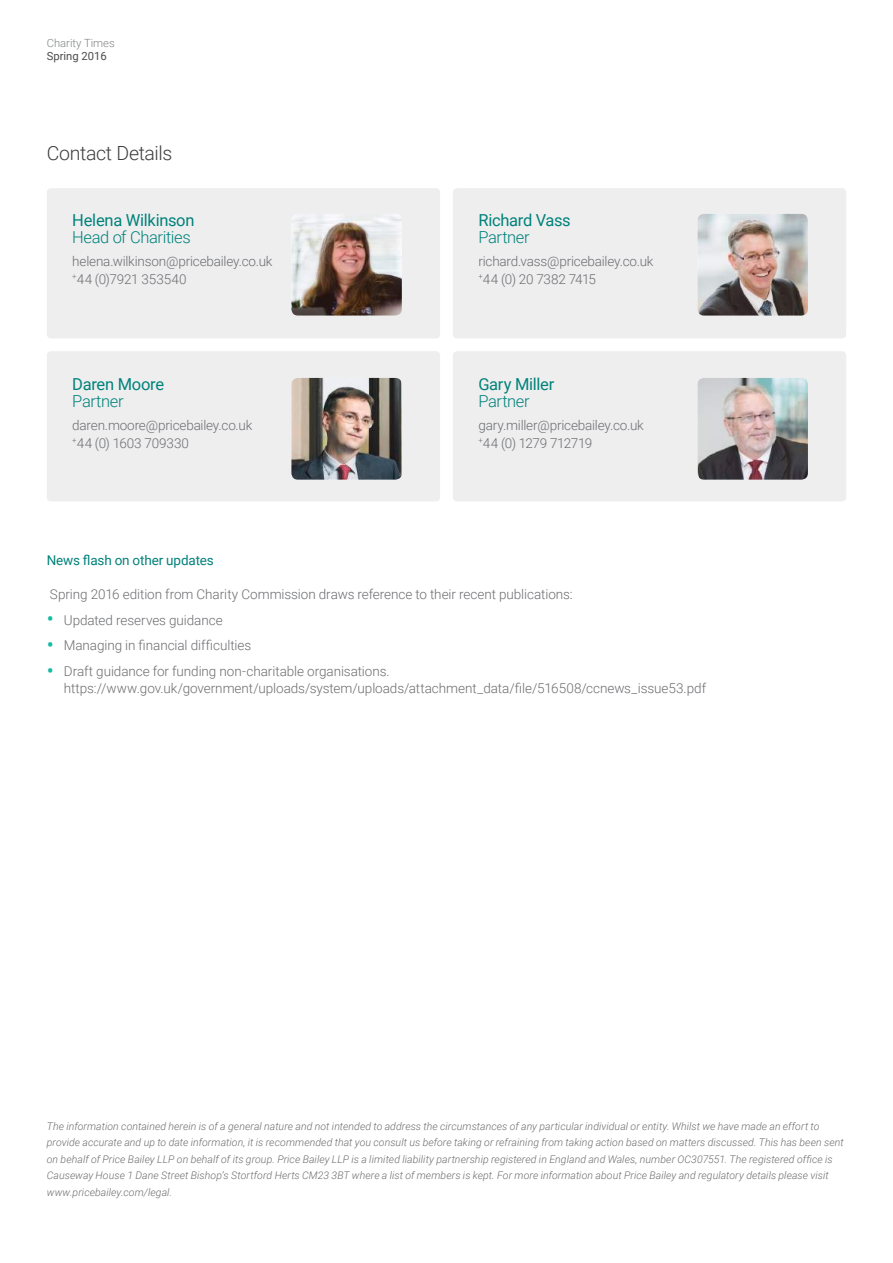
<style>
.page{position:relative;width:893px;height:1263px;background:#fff}
.page>*{position:absolute;margin:0;border:0;box-sizing:border-box;transform-origin:0 0}
.t1{font:300 19.5px "Roboto";letter-spacing:-.02em;color:#3e3e3f}
.t2{font:16.5px "Roboto";letter-spacing:-.02em;color:#00827a}
.t3{font:300 16.5px "Roboto";letter-spacing:-.02em;color:#00827a}
.t4{font:300 13.5px/17.2px "Roboto";letter-spacing:-.01em;color:#6c6d70}
.t5{font:13.5px "Roboto";letter-spacing:-.01em;color:#00827a}
.t6{font:300 11.25px "Roboto";color:#808285}
.t7{font:11.25px "Roboto";color:#4b4c4d}
.t8{font:italic 300 10.5px/16.5px "Roboto";letter-spacing:.005em;color:#6c6d70}
.s1{font-weight:400;font-size:21px;color:#17baa4}
</style>
<div class="page">
<div style="left:47px;top:351px;width:393px;height:150px;background:#eeeeef;border-radius:4px"></div>
<img style="left:291px;top:378px;width:111px;height:102px">
<div style="left:47px;top:188px;width:393px;height:150px;background:#eeeeef;border-radius:4px"></div>
<img style="left:291px;top:214px;width:111px;height:102px">
<div style="left:453px;top:188px;width:393px;height:150px;background:#eeeeef;border-radius:4px"></div>
<img style="left:697px;top:214px;width:111px;height:102px">
<div style="left:453px;top:351px;width:393px;height:150px;background:#eeeeef;border-radius:4px"></div>
<img style="left:697px;top:378px;width:111px;height:102px">
<p class="t6" style="left:47px;top:35px;width:69px">Charity Times</p>
<p class="t7" style="left:47px;top:48px;width:62px">Spring 2016</p>
<h1 class="t1" style="left:47px;top:139px;width:127px">Contact Details</h1>
<h2 class="t2" style="left:72px;top:209px;width:124px">Helena Wilkinson</h2>
<h2 class="t3" style="left:72px;top:225px;width:120px">Head of Charities</h2>
<p class="t4" style="left:72px;top:252px;width:202px">helena.wilkinson@pricebailey.co.uk <sup>+</sup>44 (0)7921 353540</p>
<h2 class="t2" style="left:72px;top:373px;width:93px">Daren Moore</h2>
<h2 class="t3" style="left:72px;top:389px;width:53px">Partner</h2>
<p class="t4" style="left:72px;top:416px;width:182px">daren.moore@pricebailey.co.uk <sup>+</sup>44 (0) 1603 709330</p>
<h2 class="t2" style="left:478px;top:209px;width:94px">Richard Vass</h2>
<h2 class="t3" style="left:478px;top:225px;width:53px">Partner</h2>
<p class="t4" style="left:478px;top:252px;width:177px">richard.vass@pricebailey.co.uk <sup>+</sup>44 (0) 20 7382 7415</p>
<h2 class="t2" style="left:478px;top:373px;width:77px">Gary Miller</h2>
<h2 class="t3" style="left:478px;top:389px;width:53px">Partner</h2>
<p class="t4" style="left:478px;top:416px;width:167px">gary.miller@pricebailey.co.uk <sup>+</sup>44 (0) 1279 712719</p>
<p class="t5" style="left:47px;top:551px;width:169px">News flash on other updates</p>
<p class="t4" style="left:50px;top:585px;width:524px">Spring 2016 edition from Charity Commission draws reference to their recent publications:</p>
<p class="t4" style="left:47px;top:611px;width:177px"><span class="s1">•</span> Updated reserves guidance</p>
<p class="t4" style="left:47px;top:636px;width:206px"><span class="s1">•</span> Managing in financial difficulties</p>
<p class="t4" style="left:64px;top:662px;width:644px;text-indent:-17px"><span class="s1">•</span> Draft guidance for funding non-charitable organisations. https://www.gov.uk/government/uploads/system/uploads/attachment_data/file/516508/ccnews_issue53.pdf</p>
<p class="t8" style="left:47px;top:1117px;width:798px">The information contained herein is of a general nature and not intended to address the circumstances of any particular individual or entity. Whilst we have made an effort to provide accurate and up to date information, it is recommended that you consult us before taking or refraining from taking action based on matters discussed. This has been sent on behalf of Price Bailey LLP on behalf of its group. Price Bailey LLP is a limited liability partnership registered in England and Wales, number OC307551. The registered office is Causeway House 1 Dane Street Bishop’s Stortford Herts CM23 3BT where a list of members is kept. For more information about Price Bailey and regulatory details please visit www.pricebailey.com/legal.</p>
</div>
